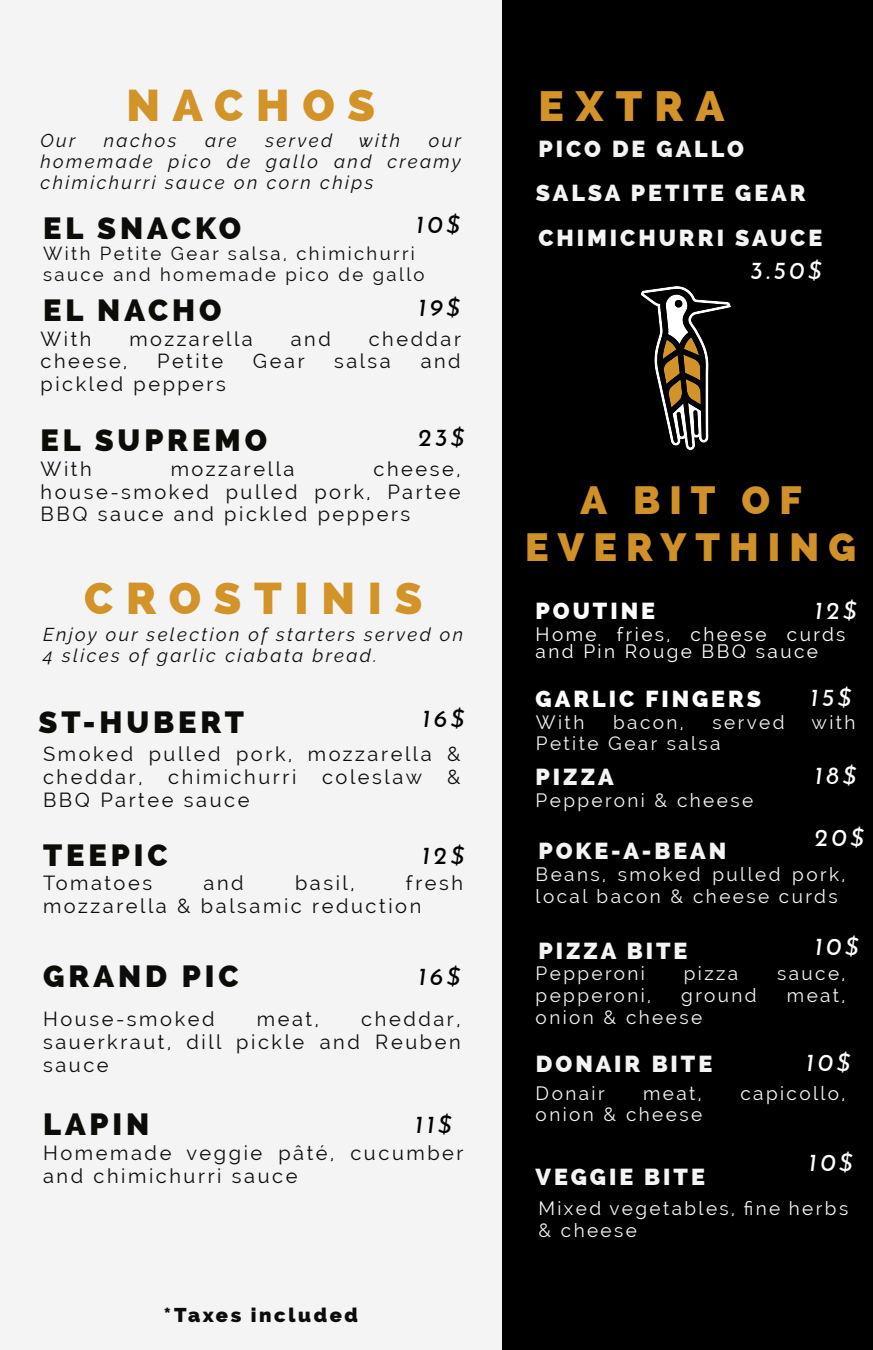
<style>
.page{position:relative;width:873px;height:1350px;background:#000}
.page>*{position:absolute;margin:0;border:0;box-sizing:border-box;transform-origin:0 0}
.t1{font:800 44.55px "Raleway";letter-spacing:.285em;color:#d29329}
.t2{font:800 42.45px "Raleway";letter-spacing:.285em;color:#d29329}
.t3{font:800 39.45px/47.4px "Raleway";letter-spacing:.23em;color:#cf9128;text-align:center}
.t4{font:800 30.75px "Raleway";letter-spacing:.125em;color:#0c0c09}
.t5{font:italic 24.6px "Josefin Sans";letter-spacing:.125em;color:#fff}
.t6{font:italic 24.6px "Josefin Sans";letter-spacing:.125em;color:#000}
.t7{font:800 23.25px/44.2px "Raleway";letter-spacing:.125em;color:#f4f4f4}
.t8{font:800 23.25px "Raleway";letter-spacing:.125em;color:#fff}
.t9{font:20.1px/22.8px "Raleway";letter-spacing:.13em;color:#0c0c09}
.t10{font:800 20.1px "Raleway";letter-spacing:.13em;color:#0c0c09}
.t11{font:19.95px "Raleway";letter-spacing:.13em;color:#0c0c09}
.t12{font:19.05px/21.6px "Raleway";letter-spacing:.125em;color:#f4f4f4}
.t13{font:19.05px/16.5px "Raleway";letter-spacing:.125em;color:#fff}
.t14{font:italic 18.6px/21.1px "Raleway";letter-spacing:.13em;color:#0c0c09;text-align:justify}
.t15{font:18.6px/21.1px "Raleway";letter-spacing:.13em;color:#0c0c09}
</style>
<div class="page">
<div style="left:0;top:0;width:502px;height:1350px;background:#f4f4f4"></div>
<img style="left:641px;top:286px;width:90px;height:164px">
<h1 class="t1" style="left:126px;top:79px;width:250px">NACHOS</h1>
<p class="t14" style="left:41px;top:130px;width:37px">Our</p>
<p class="t14" style="left:104px;top:130px;width:74px">nachos</p>
<p class="t14" style="left:205px;top:130px;width:33px">are</p>
<p class="t14" style="left:265px;top:130px;width:68px">served</p>
<p class="t14" style="left:359px;top:130px;width:43px">with</p>
<p class="t14" style="left:41px;top:130px;width:422px;text-indent:388px">our homemade pico de gallo and creamy chimichurri sauce on corn chips</p>
<p class="t6" style="left:416px;top:204px;width:46px">10$</p>
<h3 class="t4" style="left:43px;top:210px;width:200px">EL SNACKO</h3>
<p class="t15" style="left:43px;top:243px;width:383px">With Petite Gear salsa, chimichurri sauce and homemade pico de gallo</p>
<h3 class="t4" style="left:43px;top:293px;width:180px">EL NACHO</h3>
<p class="t11" style="left:41px;top:327px;width:52px">With</p>
<p class="t11" style="left:129px;top:327px;width:125px">mozzarella</p>
<p class="t11" style="left:291px;top:327px;width:42px">and</p>
<p class="t11" style="left:369px;top:327px;width:94px">cheddar</p>
<p class="t11" style="left:41px;top:350px;width:88px">cheese,</p>
<p class="t11" style="left:157px;top:350px;width:68px">Petite</p>
<p class="t11" style="left:253px;top:350px;width:53px">Gear</p>
<p class="t11" style="left:334px;top:350px;width:58px">salsa</p>
<p class="t11" style="left:421px;top:350px;width:42px">and</p>
<p class="t11" style="left:41px;top:373px;width:187px">pickled peppers</p>
<h3 class="t4" style="left:41px;top:423px;width:228px">EL SUPREMO</h3>
<p class="t9" style="left:41px;top:457px;width:53px">With</p>
<p class="t9" style="left:171px;top:457px;width:125px">mozzarella</p>
<p class="t6" style="left:418px;top:287px;width:44px">19$</p>
<p class="t6" style="left:418px;top:417px;width:48px">23$</p>
<p class="t9" style="left:41px;top:457px;width:422px;text-align:justify;text-indent:333px">cheese, house-smoked pulled pork, Partee BBQ sauce and pickled peppers</p>
<h1 class="t1" style="left:84px;top:573px;width:340px">CROSTINIS</h1>
<p class="t14" style="left:43px;top:623px;width:422px">Enjoy our selection of starters served on<br>4 slices of garlic ciabata bread.</p>
<p class="t6" style="left:422px;top:698px;width:44px">16$</p>
<h3 class="t4" style="left:39px;top:704px;width:207px">ST-HUBERT</h3>
<p class="t9" style="left:43px;top:742px;width:419px">Smoked pulled pork, mozzarella &amp; cheddar,</p>
<p class="t9" style="left:168px;top:765px;width:130px">chimichurri</p>
<p class="t9" style="left:322px;top:765px;width:101px">coleslaw</p>
<p class="t9" style="left:447px;top:765px;width:15px">&amp;</p>
<p class="t9" style="left:43px;top:788px;width:208px">BBQ Partee sauce</p>
<h3 class="t4" style="left:43px;top:837px;width:126px">TEEPIC</h3>
<p class="t9" style="left:43px;top:872px;width:111px">Tomatoes</p>
<p class="t9" style="left:204px;top:872px;width:42px">and</p>
<p class="t9" style="left:295px;top:872px;width:61px">basil,</p>
<p class="t6" style="left:422px;top:835px;width:45px">12$</p>
<p class="t9" style="left:43px;top:872px;width:422px;text-indent:363px">fresh mozzarella &amp; balsamic reduction</p>
<h3 class="t4" style="left:43px;top:959px;width:197px">GRAND PIC</h3>
<p class="t9" style="left:43px;top:1008px;width:173px">House-smoked</p>
<p class="t9" style="left:257px;top:1008px;width:63px">meat,</p>
<p class="t6" style="left:418px;top:956px;width:44px">16$</p>
<p class="t9" style="left:43px;top:1008px;width:419px;text-align:justify;text-indent:318px">cheddar, sauerkraut, dill pickle and Reuben sauce</p>
<h3 class="t4" style="left:43px;top:1107px;width:108px">LAPIN</h3>
<p class="t9" style="left:43px;top:1141px;width:422px">Homemade veggie pâté, cucumber and chimichurri sauce</p>
<p class="t6" style="left:414px;top:1104px;width:39px">11$</p>
<p class="t10" style="left:164px;top:1303px;width:196px">*Taxes included</p>
<h2 class="t2" style="left:538px;top:82px;width:187px">EXTRA</h2>
<p class="t7" style="left:536px;top:127px;width:288px">PICO DE GALLO<br>SALSA PETITE GEAR<br>CHIMICHURRI SAUCE</p>
<p class="t5" style="left:750px;top:250px;width:73px">3.50$</p>
<h3 class="t3" style="left:525px;top:476px;width:332px">A BIT OF<br>EVERYTHING</h3>
<p class="t5" style="left:814px;top:589px;width:45px">12$</p>
<p class="t8" style="left:536px;top:598px;width:121px">POUTINE</p>
<p class="t13" style="left:536px;top:626px;width:311px">Home fries, cheese curds and Pin Rouge BBQ sauce</p>
<p class="t8" style="left:536px;top:685px;width:227px">GARLIC FINGERS</p>
<p class="t12" style="left:536px;top:711px;width:50px">With</p>
<p class="t12" style="left:613px;top:711px;width:72px">bacon,</p>
<p class="t12" style="left:713px;top:711px;width:74px">served</p>
<p class="t12" style="left:811px;top:711px;width:46px">with</p>
<p class="t12" style="left:536px;top:733px;width:186px">Petite Gear salsa</p>
<p class="t7" style="left:536px;top:755px;width:80px">PIZZA</p>
<p class="t12" style="left:536px;top:789px;width:219px">Pepperoni &amp; cheese</p>
<p class="t5" style="left:810px;top:677px;width:43px">15$</p>
<p class="t5" style="left:814px;top:755px;width:44px">18$</p>
<p class="t7" style="left:538px;top:829px;width:189px">POKE-A-BEAN</p>
<p class="t5" style="left:814px;top:817px;width:52px">20$</p>
<p class="t12" style="left:536px;top:864px;width:311px">Beans, smoked pulled pork, local bacon &amp; cheese curds</p>
<p class="t7" style="left:538px;top:928px;width:150px">PIZZA BITE</p>
<p class="t5" style="left:814px;top:926px;width:46px">10$</p>
<p class="t12" style="left:536px;top:963px;width:111px">Pepperoni</p>
<p class="t12" style="left:684px;top:963px;width:56px">pizza</p>
<p class="t12" style="left:777px;top:963px;width:70px">sauce,</p>
<p class="t12" style="left:536px;top:984px;width:117px">pepperoni,</p>
<p class="t12" style="left:681px;top:984px;width:77px">ground</p>
<p class="t12" style="left:787px;top:984px;width:60px">meat,</p>
<p class="t12" style="left:536px;top:1006px;width:168px">onion &amp; cheese</p>
<p class="t7" style="left:536px;top:1042px;width:178px">DONAIR BITE</p>
<p class="t5" style="left:806px;top:1041px;width:46px">10$</p>
<p class="t12" style="left:536px;top:1082px;width:71px">Donair</p>
<p class="t12" style="left:643px;top:1082px;width:60px">meat,</p>
<p class="t12" style="left:740px;top:1082px;width:107px">capicollo,</p>
<p class="t12" style="left:536px;top:1104px;width:168px">onion &amp; cheese</p>
<p class="t7" style="left:536px;top:1154px;width:171px">VEGGIE BITE</p>
<p class="t5" style="left:808px;top:1142px;width:46px">10$</p>
<p class="t12" style="left:538px;top:1197px;width:311px">Mixed vegetables, fine herbs &amp; cheese</p>
</div>
